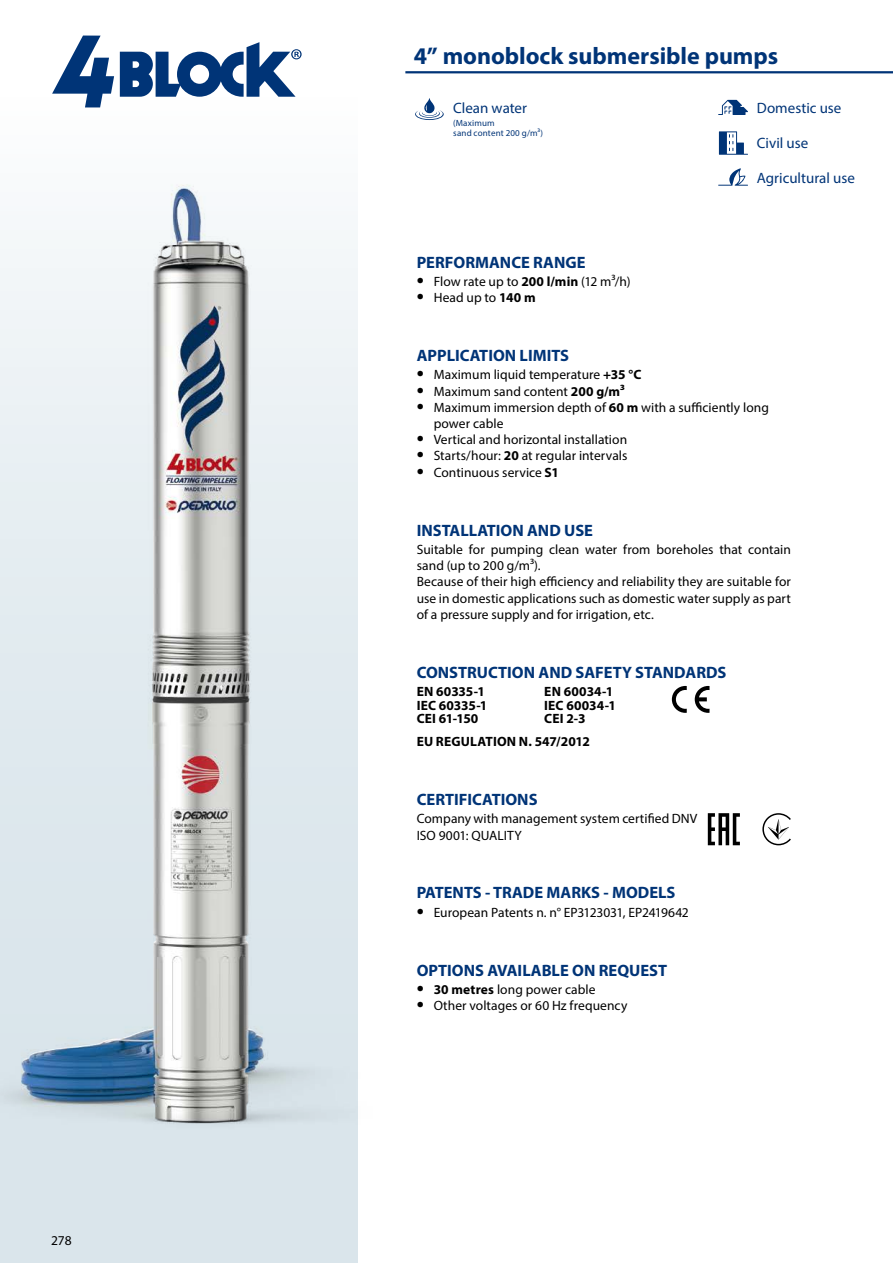
<style>
.page{position:relative;width:893px;height:1263px;background:#fff}
.page>*{position:absolute;margin:0;border:0;box-sizing:border-box;transform-origin:0 0}
.t1{font:700 24px "Myriad Pro";color:#003477}
.t2{font:700 16.5px "Myriad Pro";color:#003477}
.t3{font:15px "Myriad Pro";color:#003477}
.t4{font:13.5px/16.2px "Myriad Pro";letter-spacing:.005em;color:#000}
.t5{font:700 13.5px/13.5px "Myriad Pro";letter-spacing:.005em;color:#000}
.t6{font:9px/10.5px "Myriad Pro";letter-spacing:.015em;color:#003477}
.s1{font-weight:700;font-size:21px}
.s2{font-weight:700}
</style>
<div class="page">
<svg style="left:0;top:72px;width:357px;height:1191px"></svg>
<hr style="left:405px;top:71px;width:488px;height:2px;background:#003477">
<img style="left:0;top:173px;width:358px;height:1010px">
<img style="left:21px;top:196px;width:243px;height:926px">
<svg style="left:52px;top:36px;width:62px;height:71px"></svg>
<svg style="left:120px;top:42px;width:182px;height:55px"></svg>
<svg style="left:719px;top:131px;width:29px;height:24px"></svg>
<svg style="left:718px;top:168px;width:30px;height:18px"></svg>
<svg style="left:718px;top:100px;width:30px;height:15px"></svg>
<svg style="left:695px;top:686px;width:14px;height:27px"></svg>
<svg style="left:672px;top:686px;width:15px;height:27px"></svg>
<svg style="left:708px;top:813px;width:32px;height:32px"></svg>
<svg style="left:762px;top:813px;width:29px;height:32px"></svg>
<svg style="left:415px;top:98px;width:29px;height:22px"></svg>
<p class="t4" style="left:51px;top:1232px;width:22px">278</p>
<h1 class="t1" style="left:414px;top:40px;width:366px">4” monoblock submersible pumps</h1>
<p class="t3" style="left:453px;top:99px;width:75px">Clean water</p>
<p class="t6" style="left:453px;top:118px;width:91px">(Maximum<br>sand content 200 g/m³)</p>
<p class="t3" style="left:757px;top:99px;width:86px">Domestic use</p>
<p class="t3" style="left:757px;top:134px;width:53px">Civil use</p>
<p class="t3" style="left:757px;top:169px;width:100px">Agricultural use</p>
<p class="t2" style="left:417px;top:251px;width:170px">PERFORMANCE RANGE</p>
<p class="t4" style="left:417px;top:273px;width:215px"><span class="s1">•</span> Flow rate up to <span class="s2">200 l/min</span> (12 m³/h)</p>
<p class="t4" style="left:417px;top:289px;width:120px"><span class="s1">•</span> Head up to <span class="s2">140 m</span></p>
<p class="t2" style="left:417px;top:345px;width:154px">APPLICATION LIMITS</p>
<p class="t4" style="left:417px;top:367px;width:226px"><span class="s1">•</span> Maximum liquid temperature <span class="s2">+35 °C</span></p>
<p class="t4" style="left:417px;top:383px;width:209px"><span class="s1">•</span> Maximum sand content <span class="s2">200 g/m³</span></p>
<p class="t4" style="left:434px;top:399px;width:337px;text-indent:-17px"><span class="s1">•</span> Maximum immersion depth of <span class="s2">60 m</span> with a sufficiently long power cable</p>
<p class="t4" style="left:417px;top:431px;width:212px"><span class="s1">•</span> Vertical and horizontal installation</p>
<p class="t4" style="left:417px;top:448px;width:212px"><span class="s1">•</span> Starts/hour: <span class="s2">20</span> at regular intervals</p>
<p class="t4" style="left:417px;top:464px;width:143px"><span class="s1">•</span> Continuous service <span class="s2">S1</span></p>
<p class="t2" style="left:417px;top:519px;width:178px">INSTALLATION AND USE</p>
<p class="t4" style="left:417px;top:541px;width:376px">Suitable for pumping clean water from boreholes that contain sand (up to 200 g/m³).<br>Because of their high efficiency and reliability they are suitable for use in domestic applications such as domestic water supply as part of a pressure supply and for irrigation, etc.</p>
<p class="t2" style="left:417px;top:661px;width:311px">CONSTRUCTION AND SAFETY STANDARDS</p>
<p class="t5" style="left:417px;top:684px;width:72px">EN 60335-1<br>IEC 60335-1<br>CEI 61-150</p>
<p class="t5" style="left:544px;top:684px;width:73px">EN 60034-1<br>IEC 60034-1<br>CEI 2-3</p>
<p class="t5" style="left:417px;top:734px;width:175px">EU REGULATION N. 547/2012</p>
<p class="t2" style="left:417px;top:789px;width:122px">CERTIFICATIONS</p>
<p class="t4" style="left:417px;top:810px;width:282px">Company with management system certified DNV<br>ISO 9001: QUALITY</p>
<p class="t2" style="left:417px;top:882px;width:260px">PATENTS - TRADE MARKS - MODELS</p>
<p class="t4" style="left:417px;top:904px;width:273px"><span class="s1">•</span> European Patents n. n° EP3123031, EP2419642</p>
<p class="t2" style="left:417px;top:959px;width:252px">OPTIONS AVAILABLE ON REQUEST</p>
<p class="t4" style="left:417px;top:981px;width:180px"><span class="s1">•</span> <span class="s2">30 metres</span> long power cable</p>
<p class="t4" style="left:417px;top:997px;width:212px"><span class="s1">•</span> Other voltages or 60 Hz frequency</p>
</div>
